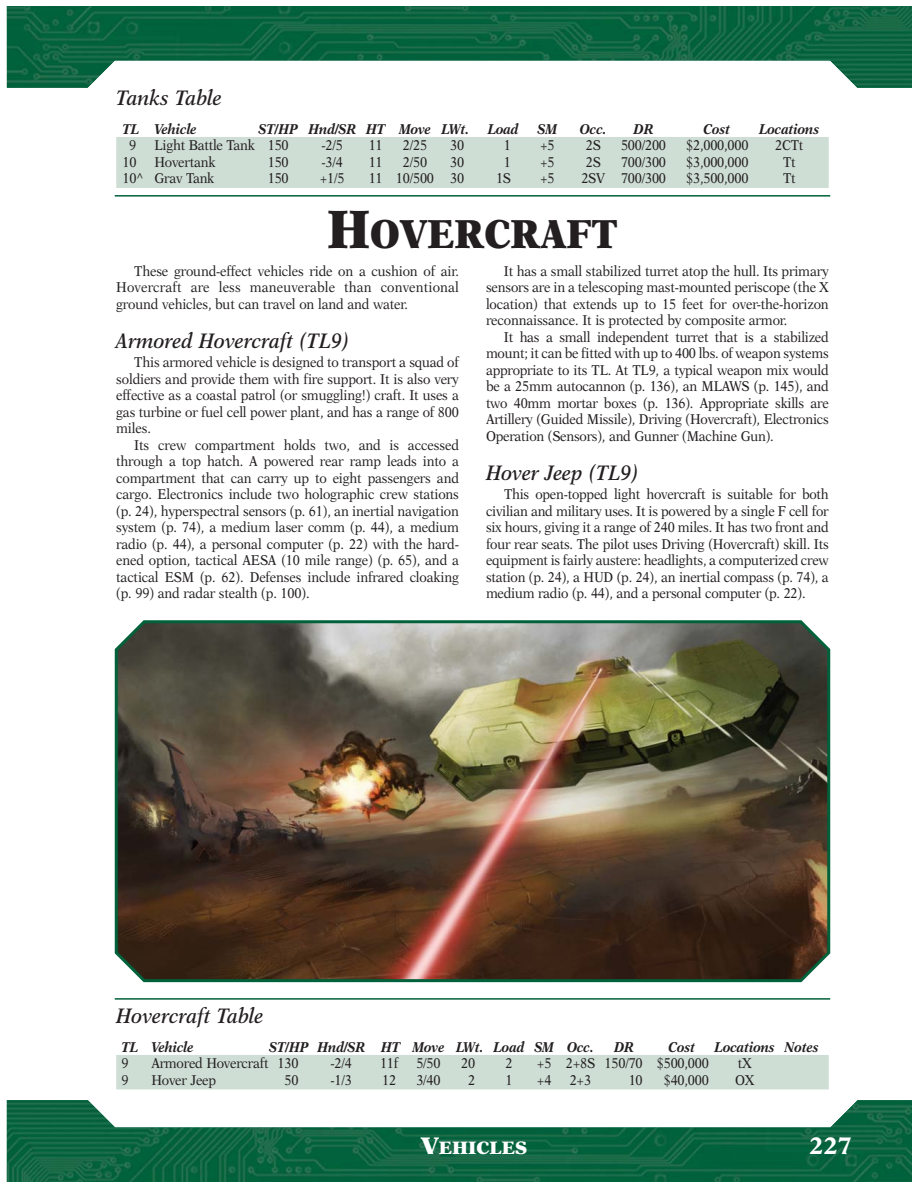
<style>
.page{position:relative;width:918px;height:1188px;background:#fff}
.page>*{position:absolute;margin:0;border:0;box-sizing:border-box;transform-origin:0 0}
.t1{font:900 40.5px "New Aster";color:#231f20;scale:.9 1}
.t2{font:700 24px "New Aster";color:#fff}
.t3{font:italic 600 21px "New Aster";color:#231f20;scale:.9 1}
.t4{font:900 18px "New Aster";color:#fff}
.t5{font:14.25px/16.5px "New Aster";letter-spacing:-.015em;color:#231f20;text-align:justify;scale:.9 1}
.t6{font:italic 700 14.25px "New Aster";letter-spacing:-.01em;color:#231f20;scale:.9 1}
.s1{font-size:54px}
.s2{font-size:24px}
</style>
<div class="page">
<div style="left:116px;top:137px;width:713px;height:18px;background:#ceded4"></div>
<div style="left:116px;top:153px;width:713px;height:18px;background:#ceded4"></div>
<div style="left:116px;top:170px;width:713px;height:18px;background:#ceded4"></div>
<img style="left:7px;top:1100px;width:904px;height:81px">
<img style="left:7px;top:7px;width:904px;height:81px">
<div style="left:115px;top:1006px;width:715px;height:99px;background:#fff"></div>
<div style="left:116px;top:1055px;width:713px;height:18px;background:#ceded4"></div>
<div style="left:116px;top:1071px;width:713px;height:18px;background:#ceded4"></div>
<img style="left:115px;top:620px;width:715px;height:362px">
<hr style="left:115px;top:195px;width:715px;height:2px;background:#00613b">
<hr style="left:115px;top:998px;width:715px;height:2px;background:#00613b">
<h3 class="t3" style="left:116px;top:89px;width:119px">Tanks Table</h3>
<p class="t6" style="left:122px;top:123px;width:84px">TL Vehicle</p>
<p class="t6" style="left:259px;top:123px;width:235px">ST/HP Hnd/SR HT Move LWt.</p>
<p class="t6" style="left:488px;top:123px;width:36px">Load</p>
<p class="t6" style="left:537px;top:123px;width:24px">SM</p>
<p class="t6" style="left:580px;top:123px;width:31px">Occ.</p>
<p class="t6" style="left:634px;top:123px;width:23px">DR</p>
<p class="t6" style="left:704px;top:123px;width:31px">Cost</p>
<p class="t6" style="left:759px;top:123px;width:69px">Locations</p>
<p class="t5" style="left:129px;top:138px;width:9px">9</p>
<p class="t5" style="left:155px;top:138px;width:151px">Light Battle Tank 150</p>
<p class="t5" style="left:322px;top:138px;width:25px">-2/5</p>
<p class="t5" style="left:369px;top:138px;width:17px">11</p>
<p class="t5" style="left:403px;top:138px;width:29px">2/25</p>
<p class="t5" style="left:450px;top:138px;width:17px">30</p>
<p class="t5" style="left:504px;top:138px;width:9px">1</p>
<p class="t5" style="left:540px;top:138px;width:18px">+5</p>
<p class="t5" style="left:586px;top:138px;width:18px">2S</p>
<p class="t5" style="left:621px;top:138px;width:52px">500/200</p>
<p class="t5" style="left:686px;top:138px;width:71px">$2,000,000</p>
<p class="t5" style="left:775px;top:138px;width:33px">2CTt</p>
<p class="t5" style="left:122px;top:155px;width:17px">10</p>
<p class="t5" style="left:155px;top:155px;width:69px">Hovertank</p>
<p class="t5" style="left:268px;top:155px;width:25px">150</p>
<p class="t5" style="left:322px;top:155px;width:25px">-3/4</p>
<p class="t5" style="left:369px;top:155px;width:17px">11</p>
<p class="t5" style="left:403px;top:155px;width:29px">2/50</p>
<p class="t5" style="left:450px;top:155px;width:17px">30</p>
<p class="t5" style="left:504px;top:155px;width:9px">1</p>
<p class="t5" style="left:540px;top:155px;width:18px">+5</p>
<p class="t5" style="left:586px;top:155px;width:18px">2S</p>
<p class="t5" style="left:621px;top:155px;width:52px">700/300</p>
<p class="t5" style="left:686px;top:155px;width:71px">$3,000,000</p>
<p class="t5" style="left:783px;top:155px;width:16px">Tt</p>
<p class="t5" style="left:122px;top:171px;width:104px">10^ Grav Tank</p>
<p class="t5" style="left:268px;top:171px;width:25px">150</p>
<p class="t5" style="left:320px;top:171px;width:29px">+1/5</p>
<p class="t5" style="left:369px;top:171px;width:108px">11 10/500 30</p>
<p class="t5" style="left:496px;top:171px;width:18px">1S</p>
<p class="t5" style="left:540px;top:171px;width:18px">+5</p>
<p class="t5" style="left:581px;top:171px;width:96px">2SV 700/300</p>
<p class="t5" style="left:686px;top:171px;width:71px">$3,500,000</p>
<p class="t5" style="left:783px;top:171px;width:16px">Tt</p>
<h1 class="t1" style="left:327px;top:217px;width:325px"><span class="s1">H</span>OVERCRAFT</h1>
<p class="t5" style="left:116px;top:264px;width:382px;text-indent:18px">These ground-effect vehicles ride on a cushion of air.<br>Hovercraft are less maneuverable than conventional ground vehicles, but can travel on land and water.</p>
<h3 class="t3" style="left:116px;top:332px;width:261px">Armored Hovercraft (TL9)</h3>
<p class="t5" style="left:116px;top:355px;width:382px;text-indent:18px">This armored vehicle is designed to transport a squad of soldiers and provide them with fire support. It is also very effective as a coastal patrol (or smuggling!) craft. It uses a gas turbine or fuel cell power plant, and has a range of 800 miles.</p>
<p class="t5" style="left:116px;top:438px;width:382px;text-indent:18px">Its crew compartment holds two, and is accessed through a top hatch. A powered rear ramp leads into a compartment that can carry up to eight passengers and cargo. Electronics include two holographic crew stations (p. 24), hyperspectral sensors (p. 61), an inertial navigation system (p. 74), a medium laser comm (p. 44), a medium radio (p. 44), a personal computer (p. 22) with the hard&shy;ened option, tactical AESA (10 mile range) (p. 65), and a tactical ESM (p. 62). Defenses include infrared cloaking (p. 99) and radar stealth (p. 100).</p>
<p class="t5" style="left:486px;top:264px;width:382px;text-indent:18px">It has a small stabilized turret atop the hull. Its primary sensors are in a telescoping mast-mounted periscope (the X location) that extends up to 15 feet for over-the-horizon reconnaissance. It is protected by composite armor.</p>
<p class="t5" style="left:486px;top:330px;width:382px;text-indent:18px">It has a small independent turret that is a stabilized mount; it can be fitted with up to 400 lbs. of weapon systems appropriate to its TL. At TL9, a typical weapon mix would be a 25mm autocannon (p. 136), an MLAWS (p. 145), and two 40mm mortar boxes (p. 136). Appropriate skills are Artillery (Guided Missile), Driving (Hovercraft), Electronics Operation (Sensors), and Gunner (Machine Gun).</p>
<h3 class="t3" style="left:486px;top:464px;width:171px">Hover Jeep (TL9)</h3>
<p class="t5" style="left:486px;top:487px;width:382px;text-indent:18px">This open-topped light hovercraft is suitable for both civilian and military uses. It is powered by a single F cell for six hours, giving it a range of 240 miles. It has two front and four rear seats. The pilot uses Driving (Hovercraft) skill. Its equipment is fairly austere: headlights, a computerized crew station (p. 24), a HUD (p. 24), an inertial compass (p. 74), a medium radio (p. 44), and a personal computer (p. 22).</p>
<h3 class="t3" style="left:116px;top:1007px;width:165px">Hovercraft Table</h3>
<p class="t6" style="left:121px;top:1041px;width:82px">TL Vehicle</p>
<p class="t6" style="left:269px;top:1041px;width:362px">ST/HP Hnd/SR HT Move LWt. Load SM Occ.</p>
<p class="t6" style="left:614px;top:1041px;width:23px">DR</p>
<p class="t6" style="left:668px;top:1041px;width:31px">Cost</p>
<p class="t6" style="left:715px;top:1041px;width:117px">Locations Notes</p>
<p class="t5" style="left:121px;top:1056px;width:9px">9</p>
<p class="t5" style="left:151px;top:1056px;width:165px">Armored Hovercraft 130</p>
<p class="t5" style="left:331px;top:1056px;width:25px">-2/4</p>
<p class="t5" style="left:380px;top:1056px;width:22px">11f</p>
<p class="t5" style="left:416px;top:1056px;width:29px">5/50</p>
<p class="t5" style="left:461px;top:1056px;width:17px">20</p>
<p class="t5" style="left:506px;top:1056px;width:9px">2</p>
<p class="t5" style="left:537px;top:1056px;width:192px">+5 2+8S 150/70 $500,000</p>
<p class="t5" style="left:738px;top:1056px;width:17px">tX</p>
<p class="t5" style="left:121px;top:1073px;width:9px">9</p>
<p class="t5" style="left:151px;top:1073px;width:73px">Hover Jeep</p>
<p class="t5" style="left:284px;top:1073px;width:17px">50</p>
<p class="t5" style="left:331px;top:1073px;width:25px">-1/3</p>
<p class="t5" style="left:382px;top:1073px;width:17px">12</p>
<p class="t5" style="left:416px;top:1073px;width:29px">3/40</p>
<p class="t5" style="left:468px;top:1073px;width:9px">2</p>
<p class="t5" style="left:506px;top:1073px;width:9px">1</p>
<p class="t5" style="left:537px;top:1073px;width:18px">+4</p>
<p class="t5" style="left:570px;top:1073px;width:25px">2+3</p>
<p class="t5" style="left:629px;top:1073px;width:17px">10</p>
<p class="t5" style="left:664px;top:1073px;width:52px">$40,000</p>
<p class="t5" style="left:735px;top:1073px;width:23px">OX</p>
<p class="t4" style="left:421px;top:1140px;width:108px"><span class="s2">V</span>EHICLES</p>
<h2 class="t2" style="left:809px;top:1136px;width:44px">227</h2>
</div>
